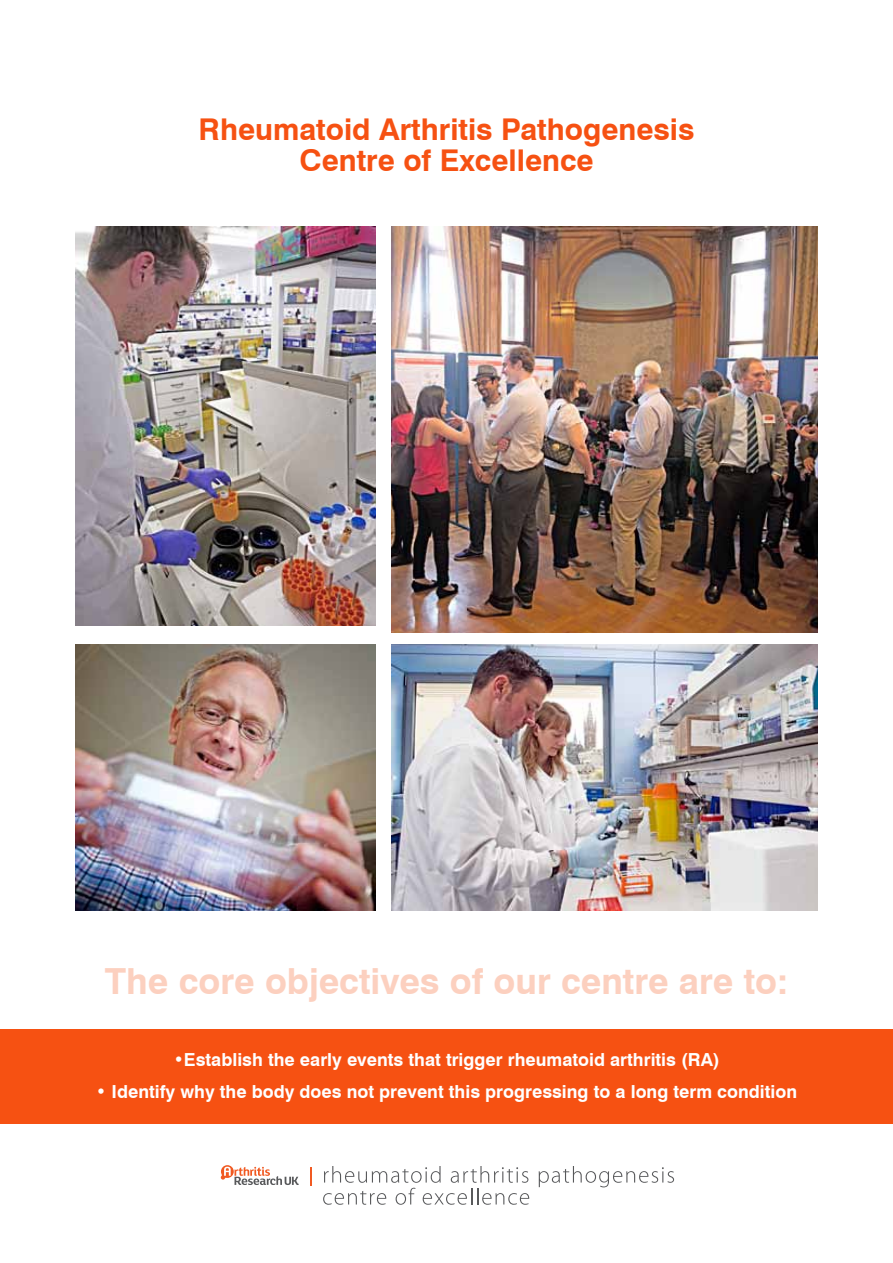
<style>
.page{position:relative;width:893px;height:1263px;background:#fff}
.page>*{position:absolute;margin:0;border:0;box-sizing:border-box;transform-origin:0 0}
.t1{font:700 36px "Swiss 721 BT";color:#fcd0bf}
.t2{font:700 30px/31.2px "Swiss 721 BT";color:#f65112;text-align:center}
.t3{font:700 18px "Swiss 721 BT";color:#fff}
</style>
<div class="page">
<div style="left:0;top:1029px;width:893px;height:95px;background:#f65112"></div>
<svg style="left:220px;top:1165px;width:79px;height:20px"></svg>
<svg style="left:310px;top:1167px;width:2px;height:19px"></svg>
<svg style="left:539px;top:1166px;width:135px;height:21px"></svg>
<svg style="left:323px;top:1166px;width:206px;height:39px"></svg>
<img style="left:75px;top:644px;width:300px;height:266px">
<img style="left:75px;top:226px;width:300px;height:400px">
<img style="left:391px;top:644px;width:427px;height:266px">
<img style="left:391px;top:226px;width:427px;height:406px">
<h2 class="t2" style="left:199px;top:113px;width:497px">Rheumatoid Arthritis Pathogenesis<br>Centre of Excellence</h2>
<h1 class="t1" style="left:105px;top:959px;width:685px">The core objectives of our centre are to:</h1>
<p class="t3" style="left:173px;top:1049px;width:548px">•Establish the early events that trigger rheumatoid arthritis (RA)</p>
<p class="t3" style="left:96px;top:1081px;width:703px">• Identify why the body does not prevent this progressing to a long term condition</p>
</div>
